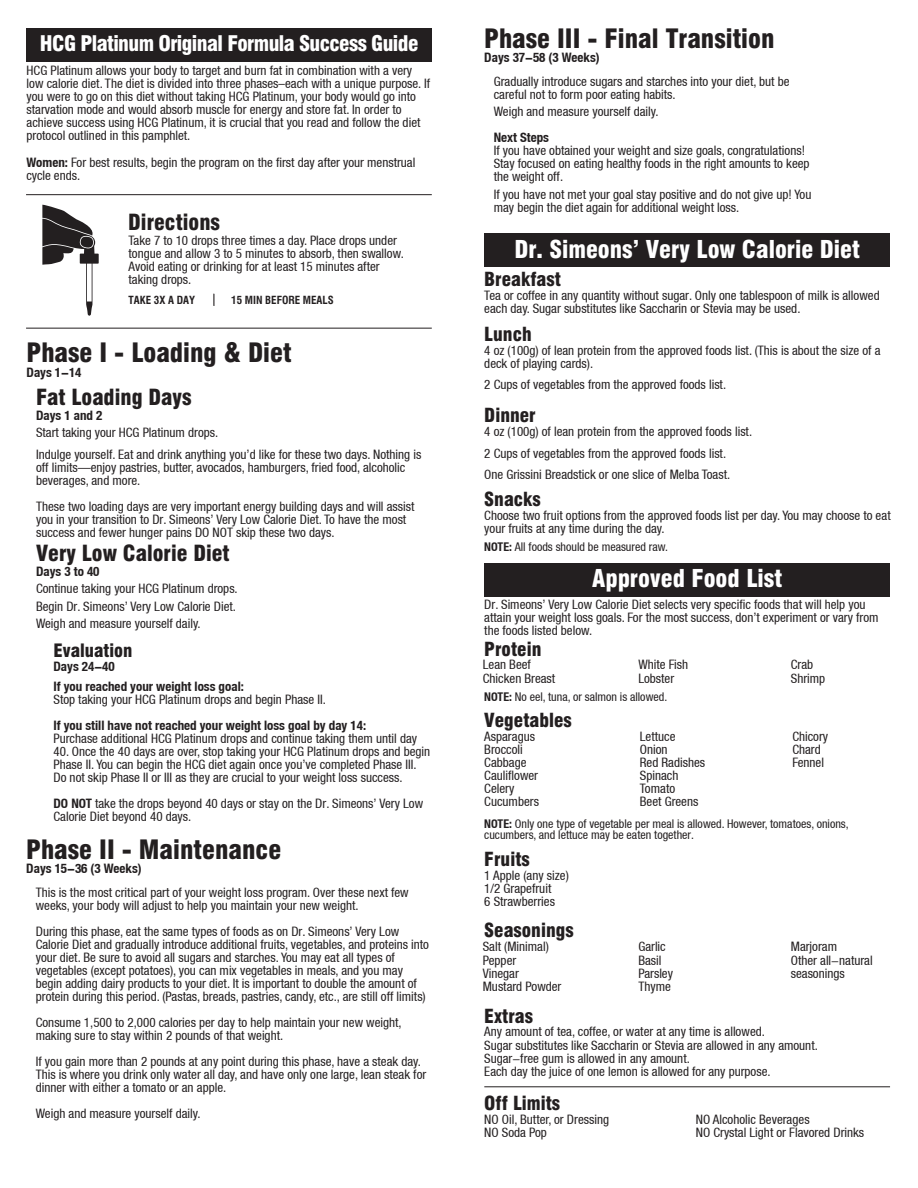
<style>
.page{position:relative;width:918px;height:1188px;background:#fff}
.page>*{position:absolute;margin:0;border:0;box-sizing:border-box;transform-origin:0 0}
.t1{font:900 condensed 26.1px "Swiss 721 BT";color:#231f20}
.t2{font:900 condensed 24px "Swiss 721 BT";color:#fff}
.t3{font:900 condensed 21.75px "Swiss 721 BT";color:#231f20}
.t4{font:900 condensed 21px "Swiss 721 BT";letter-spacing:-.03em;color:#fff}
.t5{font:900 condensed 18.9px "Swiss 721 BT";color:#231f20}
.t6{font:900 condensed 18px "Swiss 721 BT";color:#231f20}
.t7{font:condensed 13.05px/13px "Helvetica Neue LT";color:#231f20}
.t8{font:700 condensed 13.05px/19.8px "Helvetica Neue LT";color:#231f20}
.t9{font:condensed 12px/10.8px "Helvetica Neue LT";color:#231f20}
.t10{font:700 condensed 10.95px "Swiss 721 BT";color:#231f20}
.s1{font-weight:700}
</style>
<div class="page">
<div style="left:484px;top:233px;width:406px;height:34px;background:#231f20"></div>
<div style="left:484px;top:563px;width:406px;height:33px;background:#231f20"></div>
<svg style="left:214px;top:294px;width:1px;height:12px"></svg>
<svg style="left:42px;top:205px;width:57px;height:111px"></svg>
<hr style="left:484px;top:1086px;width:406px;height:1px;background:#231f20">
<hr style="left:26px;top:194px;width:406px;height:1px;background:#231f20">
<hr style="left:26px;top:328px;width:406px;height:1px;background:#231f20">
<div style="left:26px;top:28px;width:406px;height:33px;background:#231f20"></div>
<h3 class="t4" style="left:40px;top:31px;width:380px">HCG Platinum Original Formula Success Guide</h3>
<p class="t7" style="left:27px;top:64px;width:405px">HCG Platinum allows your body to target and burn fat in combination with a very low calorie diet. The diet is divided into three phases–each with a unique purpose. If you were to go on this diet without taking HCG Platinum, your body would go into starvation mode and would absorb muscle for energy and store fat. In order to achieve success using HCG Platinum, it is crucial that you read and follow the diet protocol outlined in this pamphlet.</p>
<p class="t7" style="left:27px;top:155px;width:390px"><span class="s1">Women:</span> For best results, begin the program on the first day after your menstrual cycle ends.</p>
<h3 class="t3" style="left:128px;top:209px;width:93px">Directions</h3>
<p class="t7" style="left:129px;top:234px;width:277px">Take 7 to 10 drops three times a day. Place drops under tongue and allow 3 to 5 minutes to absorb, then swallow.<br>Avoid eating or drinking for at least 15 minutes after taking drops.</p>
<p class="t10" style="left:129px;top:294px;width:68px">TAKE 3X A DAY</p>
<p class="t10" style="left:231px;top:294px;width:104px">15 MIN BEFORE MEALS</p>
<h1 class="t1" style="left:27px;top:337px;width:267px">Phase I - Loading &amp; Diet</h1>
<p class="t8" style="left:27px;top:362px;width:56px">Days 1-14</p>
<h3 class="t3" style="left:36px;top:384px;width:157px">Fat Loading Days</h3>
<p class="t8" style="left:36px;top:405px;width:68px">Days 1 and 2</p>
<p class="t7" style="left:36px;top:422px;width:387px;line-height:21.8px">Start taking your HCG Platinum drops.<br>Indulge yourself. Eat and drink anything you’d like for these two days. Nothing is</p>
<p class="t7" style="left:36px;top:461px;width:371px">off limits—enjoy pastries, butter, avocados, hamburgers, fried food, alcoholic beverages, and more.</p>
<p class="t7" style="left:36px;top:500px;width:380px">These two loading days are very important energy building days and will assist you in your transition to Dr. Simeons’ Very Low Calorie Diet. To have the most success and fewer hunger pains DO NOT skip these two days.</p>
<h3 class="t3" style="left:36px;top:540px;width:195px">Very Low Calorie Diet</h3>
<p class="t8" style="left:36px;top:561px;width:65px">Days 3 to 40</p>
<p class="t7" style="left:36px;top:580px;width:203px;line-height:17.4px">Continue taking your HCG Platinum drops.<br>Begin Dr. Simeons’ Very Low Calorie Diet.<br>Weigh and measure yourself daily.</p>
<h3 class="t6" style="left:54px;top:639px;width:81px">Evaluation</h3>
<p class="t8" style="left:54px;top:656px;width:192px">Days 24-40<br>If you reached your weight loss goal:</p>
<p class="t7" style="left:54px;top:693px;width:274px">Stop taking your HCG Platinum drops and begin Phase II.</p>
<p class="t8" style="left:54px;top:715px;width:314px">If you still have not reached your weight loss goal by day 14:</p>
<p class="t7" style="left:54px;top:732px;width:365px">Purchase additional HCG Platinum drops and continue taking them until day</p>
<p class="t7" style="left:54px;top:745px;width:378px">40. Once the 40 days are over, stop taking your HCG Platinum drops and begin<br>Phase II. You can begin the HCG diet again once you’ve completed Phase III.<br>Do not skip Phase II or III as they are crucial to your weight loss success.</p>
<p class="t7" style="left:54px;top:797px;width:371px"><span class="s1">DO NOT</span> take the drops beyond 40 days or stay on the Dr. Simeons’ Very Low<br>Calorie Diet beyond 40 days.</p>
<h1 class="t1" style="left:26px;top:834px;width:257px">Phase II - Maintenance</h1>
<p class="t8" style="left:26px;top:858px;width:117px">Days 15-36 (3 Weeks)</p>
<p class="t7" style="left:36px;top:885px;width:374px">This is the most critical part of your weight loss program. Over these next few weeks, your body will adjust to help you maintain your new weight.</p>
<p class="t7" style="left:36px;top:924px;width:395px">During this phase, eat the same types of foods as on Dr. Simeons’ Very Low Calorie Diet and gradually introduce additional fruits, vegetables, and proteins into your diet. Be sure to avoid all sugars and starches. You may eat all types of vegetables (except potatoes), you can mix vegetables in meals, and you may begin adding dairy products to your diet. It is important to double the amount of protein during this period. (Pastas, breads, pastries, candy, etc., are still off limits)</p>
<p class="t7" style="left:36px;top:1015px;width:367px">Consume 1,500 to 2,000 calories per day to help maintain your new weight, making sure to stay within 2 pounds of that weight.</p>
<p class="t7" style="left:36px;top:1055px;width:392px">If you gain more than 2 pounds at any point during this phase, have a steak day.<br>This is where you drink only water all day, and have only one large, lean steak for dinner with either a tomato or an apple.</p>
<p class="t7" style="left:36px;top:1107px;width:166px">Weigh and measure yourself daily.</p>
<h1 class="t1" style="left:484px;top:23px;width:292px">Phase III - Final Transition</h1>
<p class="t8" style="left:484px;top:48px;width:117px">Days 37-58 (3 Weeks)</p>
<p class="t7" style="left:494px;top:75px;width:297px">Gradually introduce sugars and starches into your diet, but be careful not to form poor eating habits.</p>
<p class="t7" style="left:494px;top:105px;width:166px">Weigh and measure yourself daily.</p>
<p class="t8" style="left:494px;top:128px;width:57px">Next Steps</p>
<p class="t7" style="left:494px;top:144px;width:317px">If you have obtained your weight and size goals, congratulations!<br>Stay focused on eating healthy foods in the right amounts to keep the weight off.</p>
<p class="t7" style="left:494px;top:187px;width:319px">If you have not met your goal stay positive and do not give up! You may begin the diet again for additional weight loss.</p>
<h2 class="t2" style="left:514px;top:235px;width:347px">Dr. Simeons’ Very Low Calorie Diet</h2>
<h3 class="t5" style="left:484px;top:267px;width:78px">Breakfast</h3>
<p class="t7" style="left:484px;top:288px;width:397px">Tea or coffee in any quantity without sugar. Only one tablespoon of milk is allowed each day. Sugar substitutes like Saccharin or Stevia may be used.</p>
<h3 class="t5" style="left:484px;top:322px;width:49px">Lunch</h3>
<p class="t7" style="left:484px;top:343px;width:398px">4 oz (100g) of lean protein from the approved foods list. (This is about the size of a deck of playing cards).</p>
<p class="t7" style="left:484px;top:378px;width:243px">2 Cups of vegetables from the approved foods list.</p>
<h3 class="t5" style="left:484px;top:404px;width:53px">Dinner</h3>
<p class="t7" style="left:484px;top:420px;width:269px;line-height:21.8px">4 oz (100g) of lean protein from the approved foods list.<br>2 Cups of vegetables from the approved foods list.<br>One Grissini Breadstick or one slice of Melba Toast.</p>
<h3 class="t5" style="left:484px;top:488px;width:58px">Snacks</h3>
<p class="t7" style="left:484px;top:509px;width:408px">Choose two fruit options from the approved foods list per day. You may choose to eat your fruits at any time during the day.</p>
<p class="t9" style="left:484px;top:541px;width:185px"><span class="s1">NOTE:</span> All foods should be measured raw.</p>
<h2 class="t2" style="left:592px;top:564px;width:192px">Approved Food List</h2>
<p class="t7" style="left:484px;top:598px;width:396px">Dr. Simeons’ Very Low Calorie Diet selects very specific foods that will help you attain your weight loss goals. For the most success, don’t experiment or vary from the foods listed below.</p>
<h3 class="t5" style="left:484px;top:638px;width:59px">Protein</h3>
<p class="t7" style="left:483px;top:658px;width:74px">Lean Beef<br>Chicken Breast</p>
<p class="t7" style="left:638px;top:658px;width:51px">White Fish<br>Lobster</p>
<p class="t7" style="left:791px;top:658px;width:36px">Crab<br>Shrimp</p>
<p class="t9" style="left:484px;top:691px;width:184px"><span class="s1">NOTE:</span> No eel, tuna, or salmon is allowed.</p>
<h3 class="t5" style="left:484px;top:709px;width:89px">Vegetables</h3>
<p class="t7" style="left:792px;top:730px;width:37px">Chicory<br>Chard<br>Fennel</p>
<p class="t7" style="left:484px;top:730px;width:56px">Asparagus<br>Broccoli<br>Cabbage<br>Cauliflower<br>Celery<br>Cucumbers</p>
<p class="t7" style="left:640px;top:730px;width:67px">Lettuce<br>Onion<br>Red Radishes<br>Spinach<br>Tomato<br>Beet Greens</p>
<p class="t9" style="left:484px;top:818px;width:366px"><span class="s1">NOTE:</span> Only one type of vegetable per meal is allowed. However, tomatoes, onions, cucumbers, and lettuce may be eaten together.</p>
<h3 class="t5" style="left:484px;top:848px;width:47px">Fruits</h3>
<p class="t7" style="left:484px;top:869px;width:86px">1 Apple (any size)<br>1/2 Grapefruit<br>6 Strawberries</p>
<h3 class="t5" style="left:484px;top:918px;width:91px">Seasonings</h3>
<p class="t7" style="left:483px;top:940px;width:80px">Salt (Minimal)<br>Pepper<br>Vinegar<br>Mustard Powder</p>
<p class="t7" style="left:638px;top:940px;width:36px">Garlic<br>Basil<br>Parsley<br>Thyme</p>
<p class="t7" style="left:791px;top:940px;width:83px">Marjoram<br>Other all-natural seasonings</p>
<h3 class="t5" style="left:484px;top:1004px;width:50px">Extras</h3>
<p class="t7" style="left:484px;top:1025px;width:335px">Any amount of tea, coffee, or water at any time is allowed.<br>Sugar substitutes like Saccharin or Stevia are allowed in any amount.<br>Sugar-free gum is allowed in any amount.<br>Each day the juice of one lemon is allowed for any purpose.</p>
<h3 class="t5" style="left:484px;top:1091px;width:77px">Off Limits</h3>
<p class="t7" style="left:484px;top:1112px;width:126px">NO Oil, Butter, or Dressing<br>NO Soda Pop</p>
<p class="t7" style="left:696px;top:1112px;width:170px">NO Alcoholic Beverages<br>NO Crystal Light or Flavored Drinks</p>
</div>
